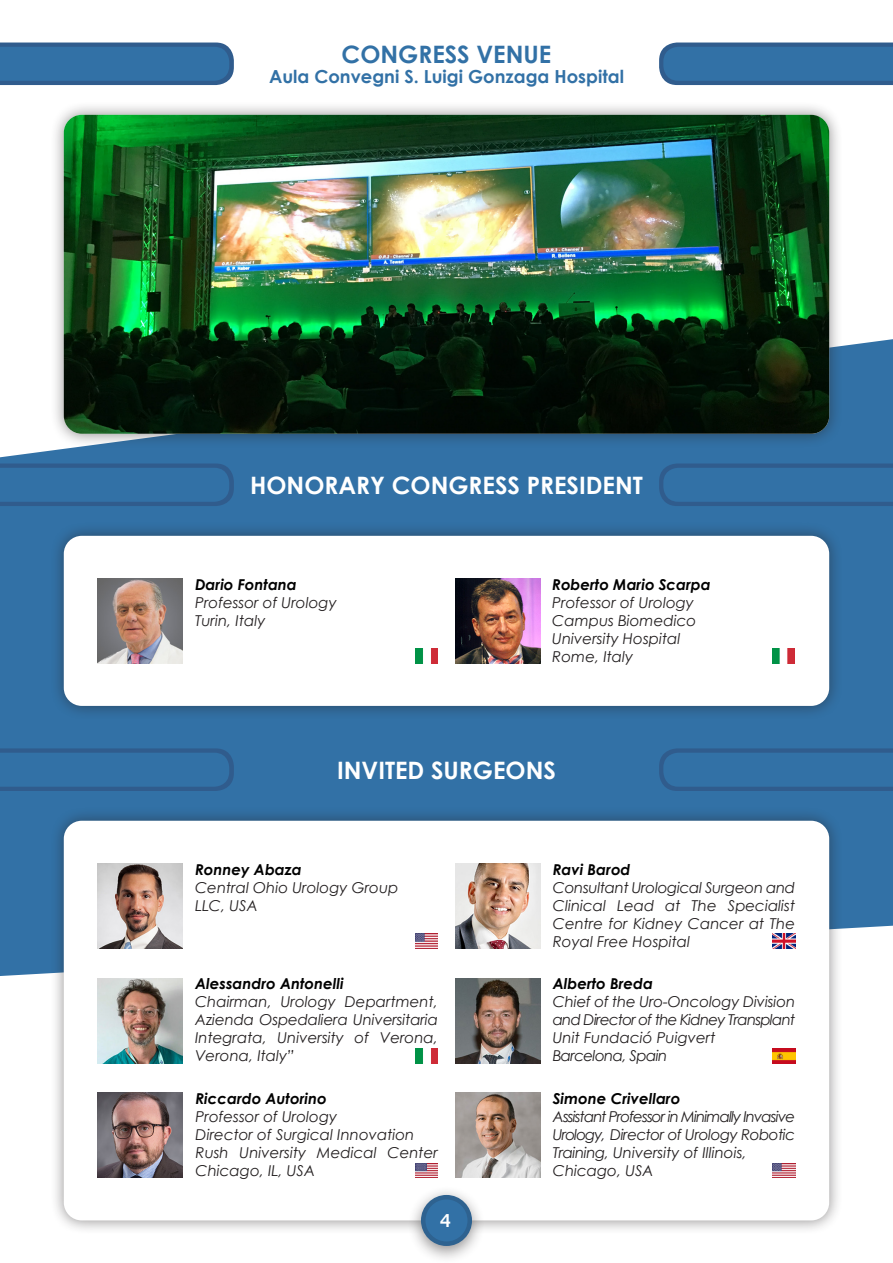
<style>
.page{position:relative;width:893px;height:1263px;background:#fff}
.page>*{position:absolute;margin:0;border:0;box-sizing:border-box;transform-origin:0 0}
.t1{font:700 24px "Century Gothic";color:#fff}
.t2{font:700 24px "Century Gothic";color:#3271a6}
.t3{font:700 18px "Century Gothic";color:#3271a6}
.t4{font:600 18px "Lucida Sans";color:#fff}
.t5{font:italic 15px/18px "Century Gothic";color:#231f20;text-align:justify}
.t6{font:italic 700 15px "Century Gothic";color:#000}
.t7{font:italic 15px "Century Gothic";letter-spacing:-.04em;color:#231f20}
</style>
<div class="page">
<div style="left:0;top:339px;width:893px;height:637px;background:#3271a6"></div>
<svg style="left:0;top:43px;width:234px;height:42px;background:#336ea1"></svg>
<svg style="left:659px;top:43px;width:234px;height:42px;background:#346ea2"></svg>
<div style="left:49px;top:806px;width:794px;height:429px;background:#231f20;opacity:.5"></div>
<div style="left:64px;top:821px;width:765px;height:399px;background:#fff;border-radius:18px"></div>
<div style="left:49px;top:522px;width:794px;height:198px;background:#231f20;opacity:.5"></div>
<div style="left:64px;top:536px;width:765px;height:170px;background:#fff;border-radius:18px"></div>
<div style="left:49px;top:100px;width:794px;height:348px;background:#231f20;opacity:.5"></div>
<img style="left:64px;top:115px;width:765px;height:319px">
<svg style="left:0;top:748px;width:234px;height:43px;background:#316ca0"></svg>
<svg style="left:659px;top:748px;width:234px;height:43px;background:#316ca0"></svg>
<svg style="left:0;top:463px;width:234px;height:43px;background:#316ca0"></svg>
<svg style="left:659px;top:463px;width:234px;height:43px;background:#316ca0"></svg>
<div style="left:407px;top:1185px;width:78px;height:78px;background:#231f20;opacity:.5"></div>
<div style="left:423px;top:1197px;width:47px;height:47px;background:#3271a6;border-radius:50%"></div>
<div style="left:421px;top:1195px;width:51px;height:51px;border:4px solid #2e6290;border-radius:50%"></div>
<img style="left:416px;top:648px;width:22px;height:15px">
<img style="left:98px;top:578px;width:85px;height:85px">
<img style="left:773px;top:648px;width:22px;height:15px">
<img style="left:455px;top:578px;width:85px;height:85px">
<img style="left:455px;top:863px;width:85px;height:85px">
<img style="left:773px;top:933px;width:22px;height:15px">
<img style="left:416px;top:933px;width:22px;height:15px">
<img style="left:98px;top:863px;width:85px;height:85px">
<img style="left:416px;top:1048px;width:22px;height:15px">
<img style="left:98px;top:978px;width:85px;height:85px">
<img style="left:98px;top:1093px;width:85px;height:85px">
<img style="left:416px;top:1163px;width:22px;height:15px">
<img style="left:455px;top:978px;width:85px;height:85px">
<img style="left:773px;top:1048px;width:22px;height:15px">
<img style="left:455px;top:1093px;width:85px;height:85px">
<img style="left:773px;top:1163px;width:22px;height:15px">
<p class="t2" style="left:342px;top:39px;width:211px">CONGRESS VENUE</p>
<p class="t3" style="left:269px;top:65px;width:356px">Aula Convegni S. Luigi Gonzaga Hospital</p>
<p class="t1" style="left:250px;top:470px;width:394px">HONORARY CONGRESS PRESIDENT</p>
<p class="t6" style="left:195px;top:573px;width:103px">Dario Fontana</p>
<p class="t5" style="left:195px;top:593px;width:143px">Professor of Urology</p>
<p class="t5" style="left:195px;top:611px;width:72px">Turin, Italy</p>
<p class="t6" style="left:552px;top:573px;width:160px">Roberto Mario Scarpa</p>
<p class="t5" style="left:552px;top:593px;width:143px">Professor of Urology</p>
<p class="t5" style="left:552px;top:611px;width:145px">Campus Biomedico</p>
<p class="t5" style="left:552px;top:629px;width:130px">University Hospital</p>
<p class="t5" style="left:552px;top:647px;width:82px">Rome, Italy</p>
<p class="t1" style="left:337px;top:755px;width:220px">INVITED SURGEONS</p>
<p class="t6" style="left:195px;top:858px;width:108px">Ronney Abaza</p>
<p class="t5" style="left:195px;top:878px;width:205px">Central Ohio Urology Group</p>
<p class="t5" style="left:195px;top:896px;width:64px">LLC, USA</p>
<p class="t6" style="left:195px;top:972px;width:150px">Alessandro Antonelli</p>
<p class="t5" style="left:195px;top:993px;width:244px">Chairman, Urology Department, Azienda Ospedaliera Universitaria Integrata, University of Verona, Verona, Italy”</p>
<p class="t6" style="left:196px;top:1087px;width:133px">Riccardo Autorino</p>
<p class="t5" style="left:196px;top:1107px;width:143px">Professor of Urology</p>
<p class="t5" style="left:196px;top:1125px;width:220px">Director of Surgical Innovation</p>
<p class="t5" style="left:196px;top:1143px;width:244px">Rush University Medical Center<br>Chicago, IL, USA</p>
<p class="t4" style="left:440px;top:1211px;width:13px">4</p>
<p class="t6" style="left:553px;top:858px;width:79px">Ravi Barod</p>
<p class="t5" style="left:553px;top:878px;width:244px">Consultant Urological Surgeon and Clinical Lead at The Specialist Centre for Kidney Cancer at The Royal Free Hospital</p>
<p class="t6" style="left:553px;top:972px;width:102px">Alberto Breda</p>
<p class="t5" style="left:553px;top:993px;width:244px">Chief of the Uro-Oncology Division and Director of the Kidney Transplant Unit Fundació Puigvert</p>
<p class="t7" style="left:553px;top:1047px;width:116px">Barcelona, Spain</p>
<p class="t6" style="left:553px;top:1087px;width:129px">Simone Crivellaro</p>
<p class="t5" style="left:553px;top:1107px;width:244px">Assistant Professor in Minimally Invasive Urology, Director of Urology Robotic Training, University of Illinois,</p>
<p class="t5" style="left:553px;top:1161px;width:102px">Chicago, USA</p>
</div>
